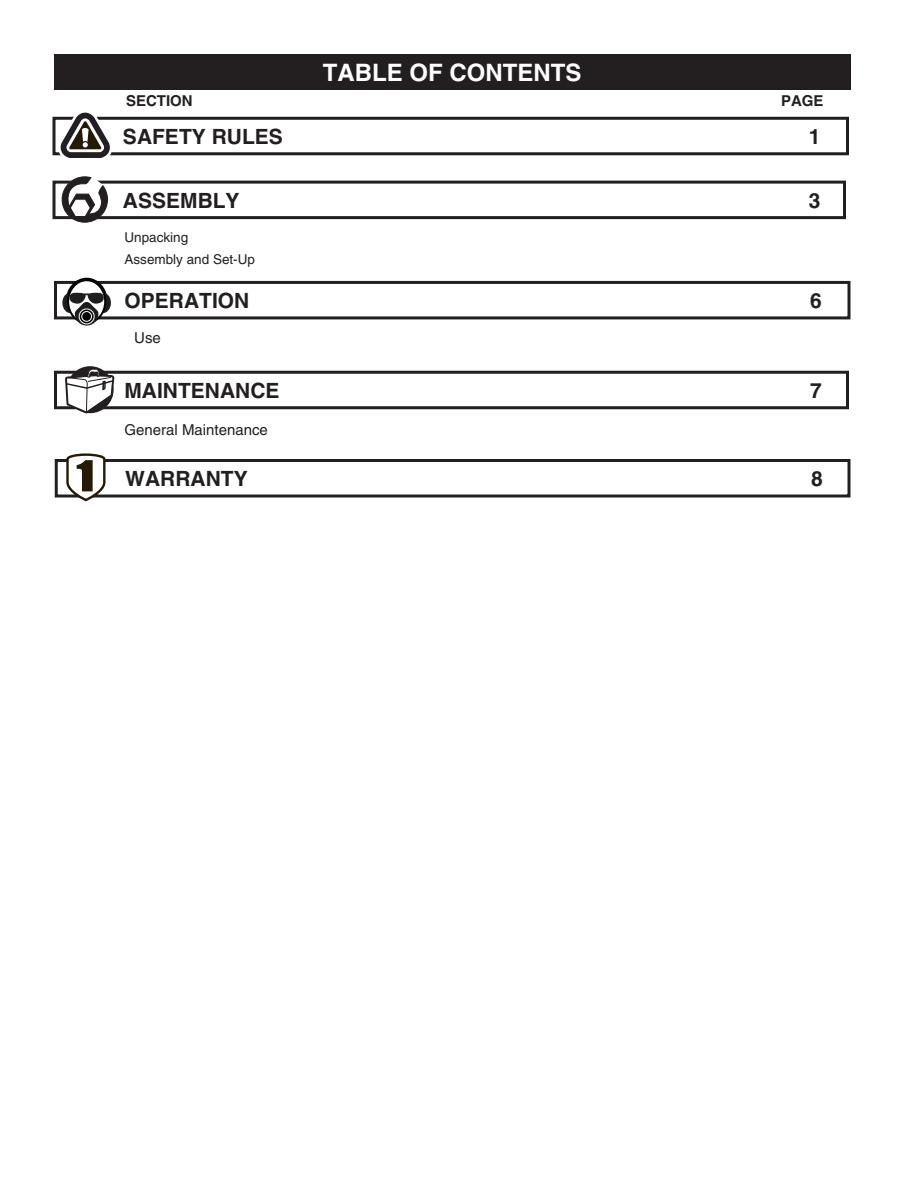
<style>
.page{position:relative;width:918px;height:1188px;background:#fff}
.page>*{position:absolute;margin:0;border:0;box-sizing:border-box;transform-origin:0 0}
.t1{font:700 24px "Helvetica";color:#fff}
.t2{font:700 21px "Helvetica";color:#231f20}
.t3{font:15px "Helvetica";color:#231f20}
.t4{font:700 15px "Helvetica";color:#231f20}
.t5{font:13.5px/23px "Helvetica";color:#231f20}
</style>
<div class="page">
<div style="left:54px;top:54px;width:796px;height:36px;background:#231f20"></div>
<div style="left:52px;top:117px;width:797px;height:38px;border:3px solid #231f20"></div>
<svg style="left:57px;top:112px;width:58px;height:46px"></svg>
<div style="left:52px;top:181px;width:794px;height:38px;border:3px solid #231f20"></div>
<svg style="left:62px;top:176px;width:46px;height:47px"></svg>
<div style="left:54px;top:371px;width:795px;height:38px;border:3px solid #231f20"></div>
<div style="left:67px;top:366px;width:47px;height:47px;border:2px solid #231f20;border-radius:50%"></div>
<svg style="left:65px;top:369px;width:50px;height:45px"></svg>
<div style="left:55px;top:459px;width:795px;height:39px;border:3px solid #231f20"></div>
<svg style="left:65px;top:453px;width:42px;height:49px"></svg>
<div style="left:54px;top:281px;width:796px;height:38px;border:3px solid #231f20"></div>
<svg style="left:62px;top:277px;width:49px;height:49px"></svg>
<svg style="left:79px;top:309px;width:15px;height:15px"></svg>
<div style="left:79px;top:308px;width:16px;height:16px;border:1px solid #fff;border-radius:50%"></div>
<div style="left:82px;top:312px;width:10px;height:9px;background:#040503;border-radius:50%"></div>
<div style="left:81px;top:311px;width:11px;height:11px;border:1px solid #fff;border-radius:50%"></div>
<p class="t1" style="left:323px;top:58px;width:260px">TABLE OF CONTENTS</p>
<p class="t4" style="left:126px;top:92px;width:68px">SECTION</p>
<p class="t4" style="left:781px;top:92px;width:44px">PAGE</p>
<p class="t2" style="left:123px;top:124px;width:161px">SAFETY RULES</p>
<p class="t2" style="left:809px;top:124px;width:13px">1</p>
<p class="t2" style="left:123px;top:188px;width:118px">ASSEMBLY</p>
<p class="t2" style="left:809px;top:188px;width:13px">3</p>
<p class="t5" style="left:125px;top:225px;width:132px">Unpacking<br>Assembly and Set‑Up</p>
<p class="t2" style="left:124px;top:288px;width:126px">OPERATION</p>
<p class="t2" style="left:810px;top:288px;width:13px">6</p>
<p class="t3" style="left:134px;top:329px;width:28px">Use</p>
<p class="t2" style="left:124px;top:378px;width:157px">MAINTENANCE</p>
<p class="t2" style="left:810px;top:378px;width:13px">7</p>
<p class="t3" style="left:125px;top:421px;width:145px">General Maintenance</p>
<p class="t2" style="left:125px;top:466px;width:124px">WARRANTY</p>
<p class="t2" style="left:811px;top:466px;width:13px">8</p>
</div>
